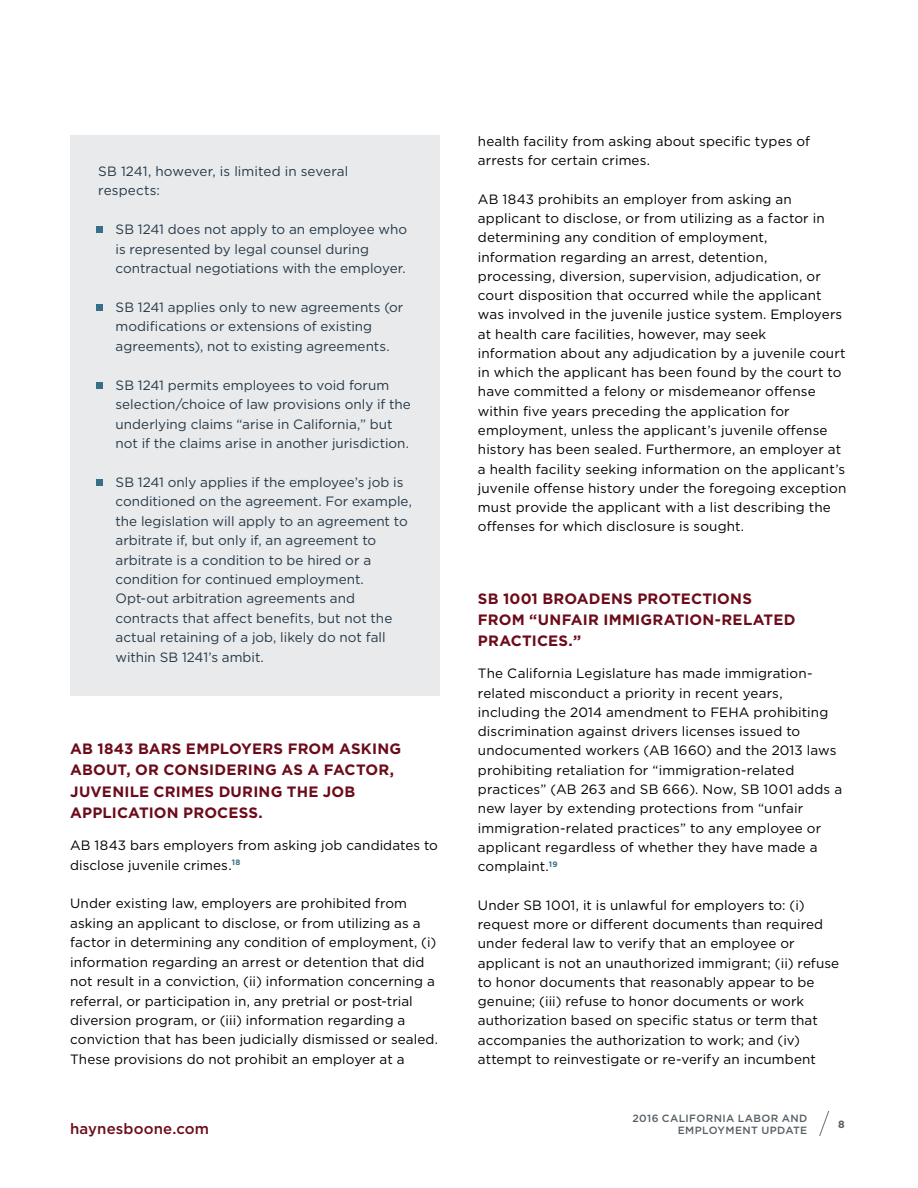
<style>
.page{position:relative;width:918px;height:1188px;background:#fff}
.page>*{position:absolute;margin:0;border:0;box-sizing:border-box;transform-origin:0 0}
.t1{font:700 15px/21.1px "Gotham";letter-spacing:.015em;color:#6c0b1a}
.t2{font:500 15px "Gotham";letter-spacing:.01em;color:#6c0b1a}
.t3{font:13.5px/19.2px "Gotham";letter-spacing:.01em;color:#000}
.t4{font:13.5px/19.5px "Gotham";color:#273948}
.t5{font:500 10.5px/12px "Gotham";letter-spacing:.035em;color:#575f64;text-align:right}
.t6{font:700 10.5px "Gotham";color:#575f64}
</style>
<div class="page">
<div style="left:70px;top:135px;width:370px;height:561px;background:#e8eaeb"></div>
<svg style="left:819px;top:1112px;width:10px;height:24px"></svg>
<div style="left:96px;top:227px;width:7px;height:6px;background:#386f88"></div>
<div style="left:96px;top:304px;width:7px;height:7px;background:#386f88"></div>
<div style="left:96px;top:382px;width:7px;height:7px;background:#386f88"></div>
<div style="left:96px;top:479px;width:7px;height:7px;background:#386f88"></div>
<p class="t4" style="left:98px;top:161px;width:252px">SB 1241, however, is limited in several respects:</p>
<p class="t4" style="left:116px;top:220px;width:293px">SB 1241 does not apply to an employee who is represented by legal counsel during contractual negotiations with the employer.</p>
<p class="t4" style="left:116px;top:297px;width:289px">SB 1241 applies only to new agreements (or modifications or extensions of existing agreements), not to existing agreements.</p>
<p class="t4" style="left:116px;top:375px;width:297px">SB 1241 permits employees to void forum selection/choice of law provisions only if the underlying claims “arise in California,” but not if the claims arise in another jurisdiction.</p>
<p class="t4" style="left:116px;top:472px;width:298px">SB 1241 only applies if the employee’s job is conditioned on the agreement. For example, the legislation will apply to an agreement to arbitrate if, but only if, an agreement to arbitrate is a condition to be hired or a condition for continued employment.<br>Opt-out arbitration agreements and contracts that affect benefits, but not the actual retaining of a job, likely do not fall within SB 1241’s ambit.</p>
<p class="t1" style="left:70px;top:738px;width:332px">AB 1843 BARS EMPLOYERS FROM ASKING<br>ABOUT, OR CONSIDERING AS A FACTOR,<br>JUVENILE CRIMES DURING THE JOB<br>APPLICATION PROCESS.</p>
<p class="t3" style="left:70px;top:835px;width:369px">AB 1843 bars employers from asking job candidates to disclose juvenile crimes.<sup>18</sup></p>
<p class="t3" style="left:70px;top:894px;width:369px">Under existing law, employers are prohibited from asking an applicant to disclose, or from utilizing as a factor in determining any condition of employment, (i) information regarding an arrest or detention that did not result in a conviction, (ii) information concerning a referral, or participation in, any pretrial or post-trial diversion program, or (iii) information regarding a conviction that has been judicially dismissed or sealed.<br>These provisions do not prohibit an employer at a</p>
<p class="t3" style="left:478px;top:131px;width:334px">health facility from asking about specific types of arrests for certain crimes.</p>
<p class="t3" style="left:478px;top:189px;width:370px">AB 1843 prohibits an employer from asking an applicant to disclose, or from utilizing as a factor in determining any condition of employment, information regarding an arrest, detention, processing, diversion, supervision, adjudication, or court disposition that occurred while the applicant was involved in the juvenile justice system. Employers at health care facilities, however, may seek information about any adjudication by a juvenile court in which the applicant has been found by the court to have committed a felony or misdemeanor offense within five years preceding the application for employment, unless the applicant’s juvenile offense history has been sealed. Furthermore, an employer at a health facility seeking information on the applicant’s juvenile offense history under the foregoing exception must provide the applicant with a list describing the offenses for which disclosure is sought.</p>
<p class="t1" style="left:478px;top:588px;width:319px">SB 1001 BROADENS PROTECTIONS<br>FROM “UNFAIR IMMIGRATION-RELATED<br>PRACTICES.”</p>
<p class="t3" style="left:478px;top:664px;width:366px">The California Legislature has made immigration&shy;related misconduct a priority in recent years, including the 2014 amendment to FEHA prohibiting discrimination against drivers licenses issued to undocumented workers (AB 1660) and the 2013 laws prohibiting retaliation for “immigration-related practices” (AB 263 and SB 666). Now, SB 1001 adds a new layer by extending protections from “unfair immigration-related practices” to any employee or applicant regardless of whether they have made a complaint.<sup>19</sup></p>
<p class="t3" style="left:478px;top:895px;width:363px">Under SB 1001, it is unlawful for employers to: (i) request more or different documents than required under federal law to verify that an employee or applicant is not an unauthorized immigrant; (ii) refuse to honor documents that reasonably appear to be genuine; (iii) refuse to honor documents or work authorization based on specific status or term that accompanies the authorization to work; and (iv) attempt to reinvestigate or re-verify an incumbent</p>
<p class="t2" style="left:70px;top:1119px;width:141px">haynesboone.com</p>
<p class="t5" style="left:632px;top:1112px;width:176px">2016 CALIFORNIA LABOR AND<br>EMPLOYMENT UPDATE</p>
<p class="t6" style="left:838px;top:1118px;width:8px">8</p>
</div>
